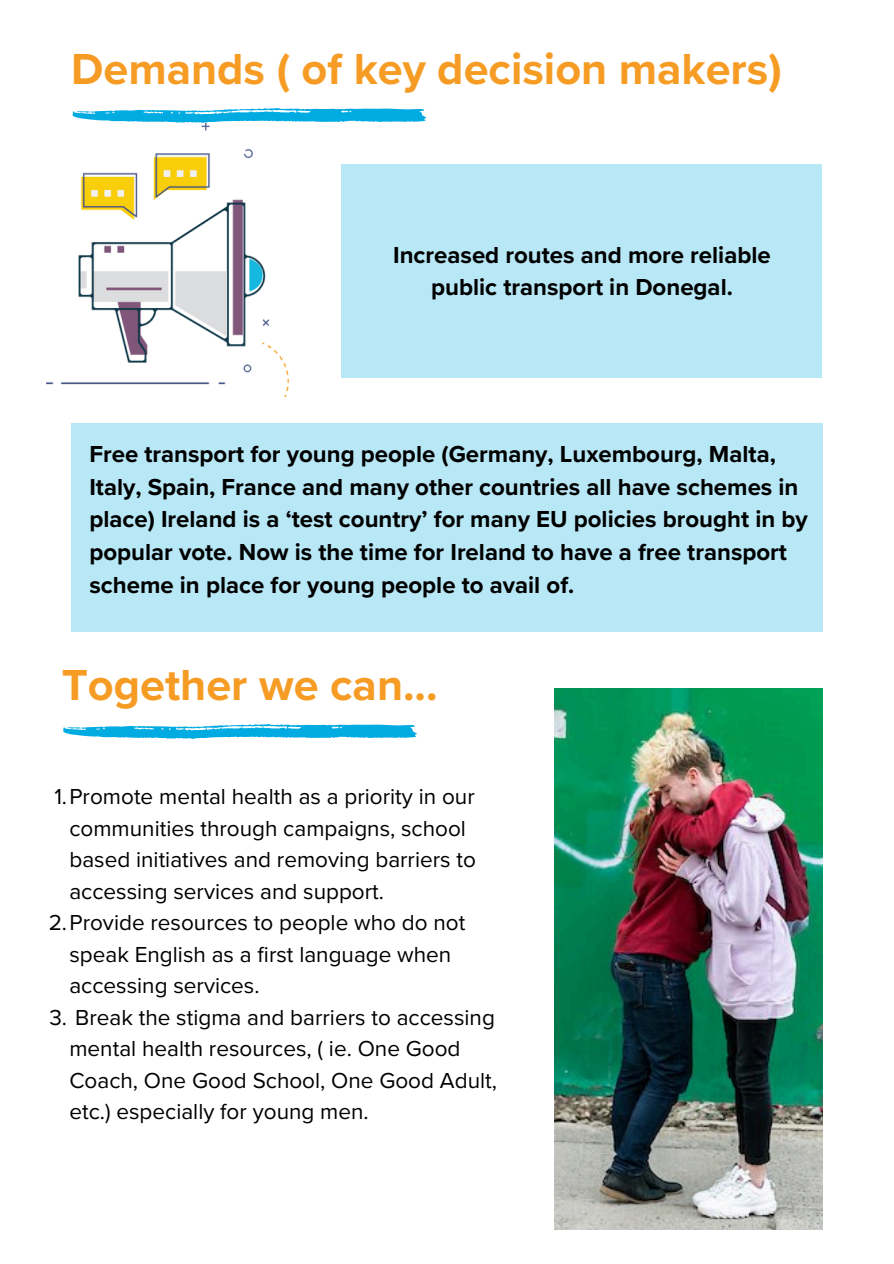
<style>
.page{position:relative;width:894px;height:1264px;background:#fff}
.page>*{position:absolute;margin:0;border:0;box-sizing:border-box;transform-origin:0 0}
.t1{font:700 45px "Proxima Nova";color:#f69c24}
.t2{font:700 24px/32.7px "Proxima Nova";color:#000;text-align:center}
.t3{font:22.5px/31.5px "Proxima Nova";color:#000}
</style>
<div class="page">
<div style="left:341px;top:164px;width:480px;height:214px;background:#b8e7f6"></div>
<img style="left:47px;top:123px;width:242px;height:273px">
<div style="left:71px;top:423px;width:751px;height:208px;background:#b8e7f6"></div>
<svg style="left:63px;top:724px;width:354px;height:14px;background:#3cbee8"></svg>
<svg style="left:72px;top:108px;width:355px;height:15px"></svg>
<img style="left:554px;top:688px;width:267px;height:541px">
<p class="t1" style="left:71px;top:43px;width:712px">Demands ( of key decision makers)</p>
<p class="t2" style="left:393px;top:239px;width:379px">Increased routes and more reliable public transport in Donegal.</p>
<h1 class="t2" style="left:89px;top:438px;width:719px;text-align:left">Free transport for young people (Germany, Luxembourg, Malta, Italy, Spain, France and many other countries all have schemes in place) Ireland is a ‘test country’ for many EU policies brought in by popular vote. Now is the time for Ireland to have a free transport scheme in place for young people to avail of.</h1>
<h2 class="t1" style="left:62px;top:659px;width:377px">Together we can...</h2>
<h2 class="t3" style="left:69px;top:781px;width:408px;text-indent:-15px">1.Promote mental health as a priority in our communities through campaigns, school based initiatives and removing barriers to accessing services and support.</h2>
<h1 class="t3" style="left:69px;top:907px;width:397px;text-indent:-21px">2.Provide resources to people who do not speak English as a first language when accessing services.</h1>
<p class="t3" style="left:69px;top:1002px;width:429px;text-indent:-20px">3. Break the stigma and barriers to accessing mental health resources, ( ie. One Good Coach, One Good School, One Good Adult, etc.) especially for young men.</p>
</div>
